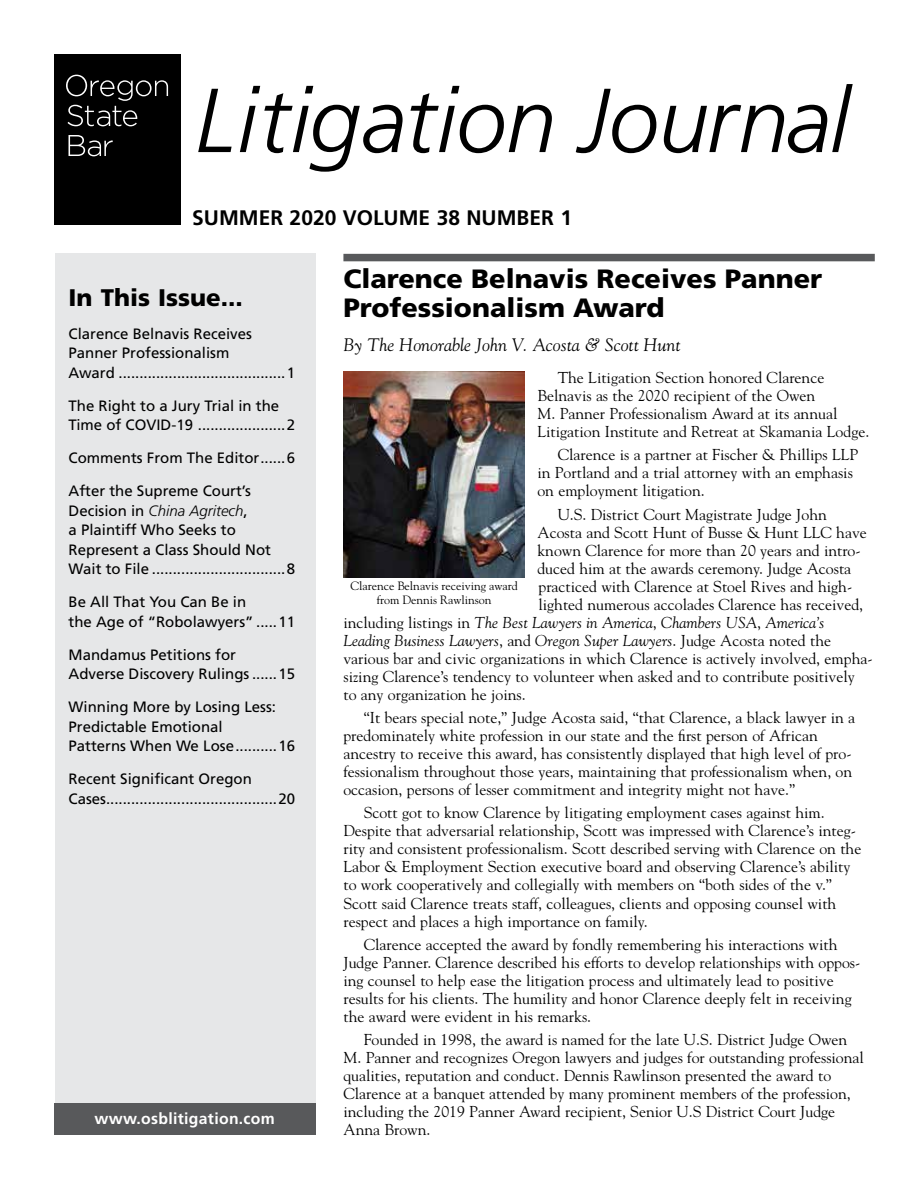
<style>
.page{position:relative;width:918px;height:1188px;background:#fff}
.page>*{position:absolute;margin:0;border:0;box-sizing:border-box;transform-origin:0 0}
.t1{font:italic 300 90.75px "Frutiger LT Std";letter-spacing:-.005em;color:#000}
.t2{font:900 26.4px/28.5px "Frutiger LT Std";color:#000}
.t3{font:900 24px "Frutiger LT Std";color:#000}
.t4{font:700 21px "Frutiger LT Std";color:#000}
.t5{font:italic 18px "Goudy";color:#000}
.t6{font:15.75px/18px "Goudy";color:#000}
.t7{font:italic 15.75px "Goudy";color:#000}
.t8{font:700 15.75px "Frutiger LT Std";letter-spacing:.02em;color:#fff}
.t9{font:15px/19.5px "Frutiger LT Std";color:#000}
.t10{font:12px/13.5px "Goudy";color:#000;text-align:center}
.s1{font-weight:300;font-style:italic}
.s2{font-style:normal}
</style>
<div class="page">
<div style="left:55px;top:254px;width:260px;height:880px;background:#e6e7e8"></div>
<div style="left:343px;top:254px;width:532px;height:7px;background:#58595b"></div>
<div style="left:54px;top:54px;width:126px;height:171px;background:#000"></div>
<svg style="left:66px;top:75px;width:102px;height:51px"></svg>
<svg style="left:69px;top:135px;width:44px;height:21px"></svg>
<div style="left:54px;top:1104px;width:261px;height:31px;background:#58595b"></div>
<img style="left:343px;top:372px;width:181px;height:206px">
<h1 class="t1" style="left:196px;top:69px;width:656px">Litigation Journal</h1>
<h3 class="t4" style="left:192px;top:206px;width:381px">SUMMER 2020 VOLUME 38 NUMBER 1</h3>
<h3 class="t3" style="left:69px;top:283px;width:176px">In This Issue...</h3>
<p class="t9" style="left:69px;top:324px;width:228px">Clarence Belnavis Receives<br>Panner Professionalism<br>Award ........................................1</p>
<p class="t9" style="left:69px;top:396px;width:228px">The Right to a Jury Trial in the<br>Time of COVID-19 .....................2</p>
<p class="t9" style="left:69px;top:448px;width:228px">Comments From The Editor......6</p>
<p class="t9" style="left:69px;top:481px;width:228px">After the Supreme Court’s<br>Decision in <span class="s1">China Agritech</span>,<br>a Plaintiff Who Seeks to<br>Represent a Class Should Not<br>Wait to File ................................8</p>
<p class="t9" style="left:69px;top:592px;width:228px">Be All That You Can Be in<br>the Age of “Robolawyers” .....11</p>
<p class="t9" style="left:69px;top:645px;width:228px">Mandamus Petitions for<br>Adverse Discovery Rulings ......15</p>
<p class="t9" style="left:69px;top:697px;width:228px">Winning More by Losing Less:<br>Predictable Emotional<br>Patterns When We Lose..........16</p>
<p class="t9" style="left:69px;top:769px;width:228px">Recent Significant Oregon<br>Cases.........................................20</p>
<p class="t8" style="left:94px;top:1109px;width:182px">www.osblitigation.com</p>
<h2 class="t2" style="left:343px;top:265px;width:480px">Clarence Belnavis Receives Panner<br>Professionalism Award</h2>
<p class="t5" style="left:343px;top:334px;width:339px">By The Honorable John V. Acosta &amp; Scott Hunt</p>
<p class="t6" style="left:537px;top:368px;width:333px;text-indent:20px">The Litigation Section honored Clarence Belnavis as the 2020 recipient of the Owen<br>M. Panner Professionalism Award at its annual Litigation Institute and Retreat at Skamania Lodge.</p>
<p class="t6" style="left:537px;top:445px;width:322px;text-indent:20px">Clarence is a partner at Fischer &amp; Phillips LLP in Portland and a trial attorney with an emphasis on employment litigation.</p>
<p class="t6" style="left:558px;top:505px;width:271px">U.S. District Court Magistrate Judge John</p>
<p class="t6" style="left:537px;top:523px;width:331px">Acosta and Scott Hunt of Busse &amp; Hunt LLC have</p>
<p class="t6" style="left:537px;top:541px;width:325px">known Clarence for more than 20 years and intro-</p>
<p class="t6" style="left:537px;top:559px;width:315px">duced him at the awards ceremony. Judge Acosta</p>
<p class="t6" style="left:539px;top:577px;width:315px">practiced with Clarence at Stoel Rives and high-</p>
<p class="t6" style="left:539px;top:595px;width:326px">lighted numerous accolades Clarence has received,</p>
<p class="t7" style="left:343px;top:613px;width:483px"><span class="s2">including listings in</span> The Best Lawyers in America<span class="s2">,</span> Chambers USA<span class="s2">,</span> America’s</p>
<p class="t7" style="left:343px;top:631px;width:489px">Leading Business Lawyers<span class="s2">, and</span> Oregon Super Lawyers<span class="s2">. Judge Acosta noted the</span></p>
<p class="t6" style="left:343px;top:649px;width:531px">various bar and civic organizations in which Clarence is actively involved, empha-</p>
<p class="t6" style="left:343px;top:667px;width:513px">sizing Clarence’s tendency to volunteer when asked and to contribute positively</p>
<p class="t6" style="left:343px;top:685px;width:184px">to any organization he joins.</p>
<p class="t6" style="left:343px;top:708px;width:513px;text-indent:20px">“It bears special note,” Judge Acosta said, “that Clarence, a black lawyer in a predominately white profession in our state and the first person of African ancestry to receive this award, has consistently displayed that high level of pro&shy;fessionalism throughout those years, maintaining that professionalism when, on occasion, persons of lesser commitment and integrity might not have.”</p>
<p class="t6" style="left:343px;top:804px;width:519px;text-indent:20px">Scott got to know Clarence by litigating employment cases against him.<br>Despite that adversarial relationship, Scott was impressed with Clarence’s integ&shy;rity and consistent professionalism. Scott described serving with Clarence on the Labor &amp; Employment Section executive board and observing Clarence’s ability to work cooperatively and collegially with members on “both sides of the v.” Scott said Clarence treats staff, colleagues, clients and opposing counsel with respect and places a high importance on family.</p>
<p class="t6" style="left:343px;top:935px;width:519px;text-indent:20px">Clarence accepted the award by fondly remembering his interactions with Judge Panner. Clarence described his efforts to develop relationships with oppos&shy;ing counsel to help ease the litigation process and ultimately lead to positive results for his clients. The humility and honor Clarence deeply felt in receiving the award were evident in his remarks.</p>
<p class="t6" style="left:343px;top:1030px;width:522px;text-indent:20px">Founded in 1998, the award is named for the late U.S. District Judge Owen M. Panner and recognizes Oregon lawyers and judges for outstanding professional qualities, reputation and conduct. Dennis Rawlinson presented the award to Clarence at a banquet attended by many prominent members of the profession, including the 2019 Panner Award recipient, Senior U.S District Court Judge Anna Brown.</p>
<p class="t10" style="left:350px;top:579px;width:169px">Clarence Belnavis receiving award from Dennis Rawlinson</p>
</div>
